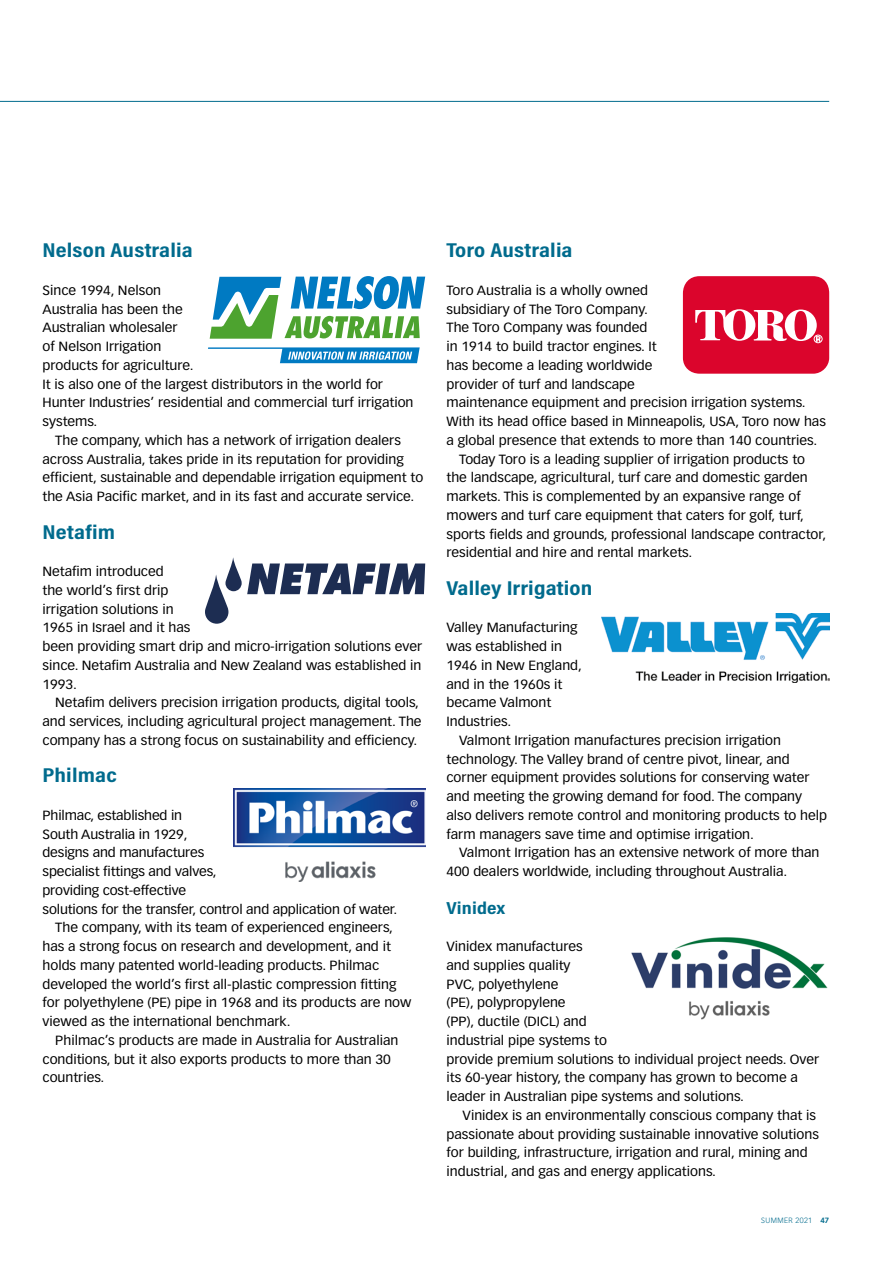
<style>
.page{position:relative;width:893px;height:1263px;background:#fff}
.page>*{position:absolute;margin:0;border:0;box-sizing:border-box;transform-origin:0 0}
.t1{font:700 20.25px "Acumin Pro Cond";letter-spacing:.005em;color:#006b8d;scale:1.22 1}
.t2{font:700 17.55px "Acumin Pro Cond";letter-spacing:.005em;color:#006b8d;scale:1.22 1}
.t3{font:13.05px/18.8px "Vectora LH";color:#000;scale:1.05 1}
.t4{font:300 7.5px "Vectora LH";letter-spacing:.05em;color:#006b8d}
.s1{font-weight:700}
</style>
<div class="page">
<hr style="left:0;top:101px;width:829px;height:1px;background:#006b8d">
<svg style="left:208px;top:347px;width:212px;height:16px"></svg>
<svg style="left:210px;top:276px;width:215px;height:63px"></svg>
<svg style="left:205px;top:557px;width:220px;height:67px"></svg>
<img style="left:234px;top:789px;width:191px;height:92px">
<div style="left:683px;top:276px;width:146px;height:98px;background:#db052c;border-radius:16px"></div>
<div style="left:785px;top:309px;width:32px;height:32px;background:#fff;border-radius:50%"></div>
<svg style="left:794px;top:311px;width:13px;height:28px"></svg>
<svg style="left:695px;top:309px;width:92px;height:32px"></svg>
<div style="left:814px;top:335px;width:8px;height:8px;border:1px solid #fff;border-radius:50%"></div>
<svg style="left:816px;top:336px;width:4px;height:5px"></svg>
<img style="left:601px;top:614px;width:228px;height:68px">
<img style="left:631px;top:937px;width:197px;height:83px">
<h1 class="t1" style="left:43px;top:237px;width:125px">Nelson Australia</h1>
<p class="t3" style="left:43px;top:281px;width:355px">Since 1994, Nelson<br>Australia has been the<br>Australian wholesaler<br>of Nelson Irrigation<br>products for agriculture.<br>It is also one of the largest distributors in the world for<br>Hunter Industries’ residential and commercial turf irrigation systems.</p>
<p class="t3" style="left:43px;top:431px;width:364px;text-indent:13px">The company, which has a network of irrigation dealers across Australia, takes pride in its reputation for providing efficient, sustainable and dependable irrigation equipment to the Asia Pacific market, and in its fast and accurate service.</p>
<h1 class="t1" style="left:43px;top:518px;width:61px">Netafim</h1>
<p class="t3" style="left:43px;top:562px;width:363px">Netafim introduced<br>the world’s first drip<br>irrigation solutions in<br>1965 in Israel and it has<br>been providing smart drip and micro-irrigation solutions ever since. Netafim Australia and New Zealand was established in<br>1993.</p>
<p class="t3" style="left:43px;top:693px;width:362px;text-indent:13px">Netafim delivers precision irrigation products, digital tools, and services, including agricultural project management. The company has a strong focus on sustainability and efficiency.</p>
<h1 class="t1" style="left:43px;top:762px;width:62px">Philmac</h1>
<p class="t3" style="left:43px;top:806px;width:135px">Philmac, established in</p>
<p class="t3" style="left:43px;top:825px;width:140px">South Australia in 1929,</p>
<p class="t3" style="left:43px;top:843px;width:156px">designs and manufactures</p>
<p class="t3" style="left:43px;top:862px;width:167px">specialist fittings and valves,</p>
<p class="t3" style="left:43px;top:881px;width:138px">providing cost-effective</p>
<p class="t3" style="left:43px;top:900px;width:340px">solutions for the transfer, control and application of water.</p>
<p class="t3" style="left:55px;top:918px;width:323px">The company, with its team of experienced engineers,</p>
<p class="t3" style="left:43px;top:937px;width:333px">has a strong focus on research and development, and it</p>
<p class="t3" style="left:43px;top:956px;width:322px">holds many patented world-leading products. Philmac</p>
<p class="t3" style="left:43px;top:975px;width:339px">developed the world’s first all-plastic compression fitting</p>
<p class="t3" style="left:43px;top:993px;width:353px">for polyethylene (PE) pipe in 1968 and its products are now</p>
<p class="t3" style="left:43px;top:1012px;width:238px">viewed as the international benchmark.</p>
<p class="t3" style="left:55px;top:1031px;width:328px">Philmac’s products are made in Australia for Australian</p>
<p class="t3" style="left:43px;top:1050px;width:333px">conditions, but it also exports products to more than 30</p>
<p class="t3" style="left:43px;top:1068px;width:60px">countries.</p>
<h1 class="t1" style="left:446px;top:237px;width:105px">Toro Australia</h1>
<p class="t3" style="left:446px;top:281px;width:194px">Toro Australia is a wholly owned</p>
<p class="t3" style="left:446px;top:300px;width:193px">subsidiary of The Toro Company.</p>
<p class="t3" style="left:446px;top:318px;width:193px">The Toro Company was founded</p>
<p class="t3" style="left:446px;top:337px;width:202px">in 1914 to build tractor engines. It</p>
<p class="t3" style="left:446px;top:356px;width:198px">has become a leading worldwide</p>
<p class="t3" style="left:446px;top:375px;width:181px">provider of turf and landscape</p>
<p class="t3" style="left:446px;top:393px;width:344px">maintenance equipment and precision irrigation systems.</p>
<p class="t3" style="left:446px;top:412px;width:363px">With its head office based in Minneapolis, USA, Toro now has</p>
<p class="t3" style="left:446px;top:431px;width:355px">a global presence that extends to more than 140 countries.</p>
<p class="t3" style="left:459px;top:450px;width:331px">Today Toro is a leading supplier of irrigation products to</p>
<p class="t3" style="left:446px;top:468px;width:345px">the landscape, agricultural, turf care and domestic garden</p>
<p class="t3" style="left:446px;top:487px;width:339px">markets. This is complemented by an expansive range of</p>
<p class="t3" style="left:446px;top:506px;width:342px">mowers and turf care equipment that caters for golf, turf,</p>
<p class="t3" style="left:446px;top:525px;width:363px">sports fields and grounds, professional landscape contractor,</p>
<p class="t3" style="left:446px;top:543px;width:235px">residential and hire and rental markets.</p>
<h1 class="t1" style="left:446px;top:574px;width:121px">Valley Irrigation</h1>
<p class="t3" style="left:446px;top:618px;width:131px">Valley Manufacturing was established in<br>1946 in New England, and in the 1960s it became Valmont<br>Industries.</p>
<p class="t3" style="left:446px;top:731px;width:364px;text-indent:13px">Valmont Irrigation manufactures precision irrigation technology. The Valley brand of centre pivot, linear, and corner equipment provides solutions for conserving water and meeting the growing demand for food. The company also delivers remote control and monitoring products to help farm managers save time and optimise irrigation.</p>
<p class="t3" style="left:446px;top:843px;width:357px;text-indent:13px">Valmont Irrigation has an extensive network of more than<br>400 dealers worldwide, including throughout Australia.</p>
<h2 class="t2" style="left:446px;top:896px;width:49px">Vinidex</h2>
<p class="t3" style="left:446px;top:937px;width:357px">Vinidex manufactures<br>and supplies quality<br>PVC, polyethylene<br>(PE), polypropylene<br>(PP), ductile (DICL) and<br>industrial pipe systems to<br>provide premium solutions to individual project needs. Over its 60-year history, the company has grown to become a leader in Australian pipe systems and solutions.</p>
<p class="t3" style="left:446px;top:1106px;width:356px;text-indent:16px">Vinidex is an environmentally conscious company that is passionate about providing sustainable innovative solutions for building, infrastructure, irrigation and rural, mining and industrial, and gas and energy applications.</p>
<p class="t4" style="left:761px;top:1216px;width:69px">SUMMER 2021 <span class="s1">47</span></p>
</div>
